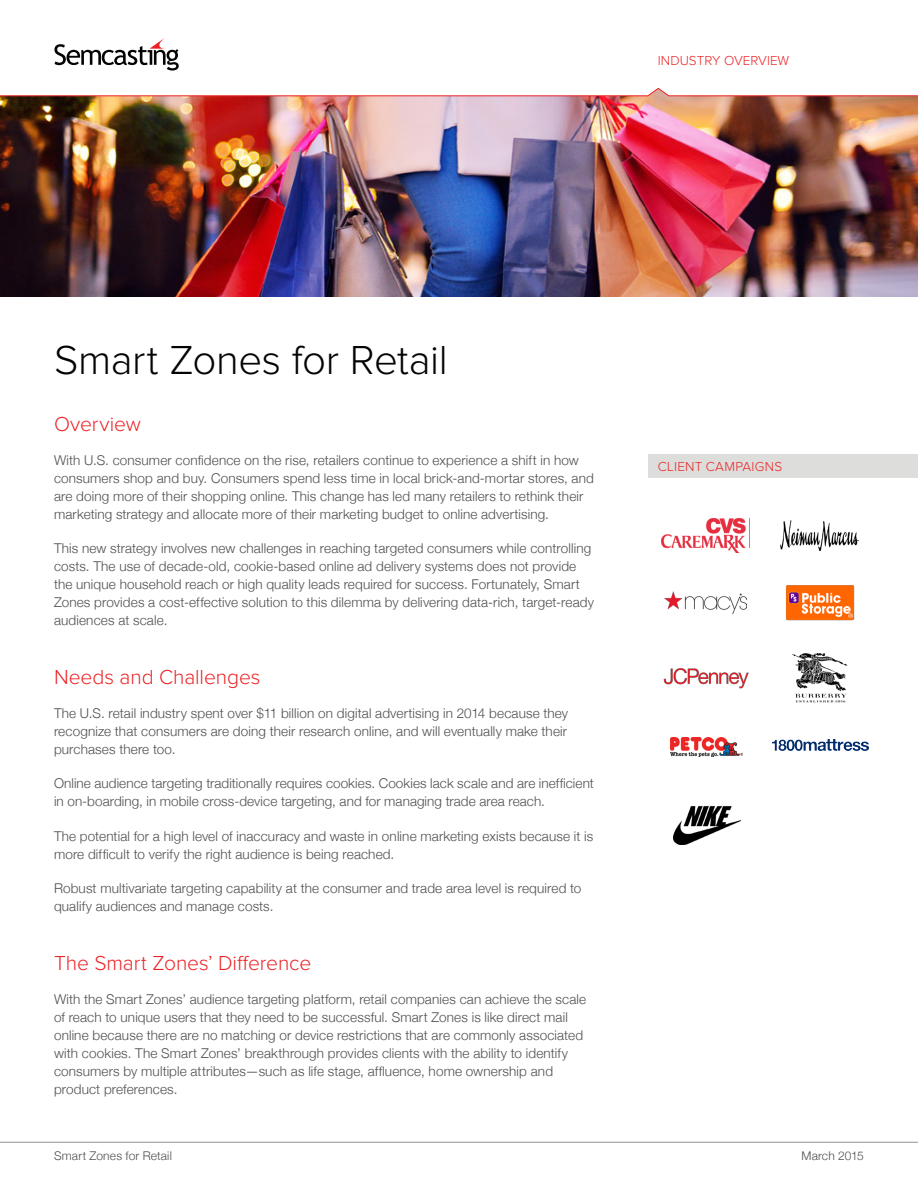
<style>
.page{position:relative;width:918px;height:1188px;background:#fff}
.page>*{position:absolute;margin:0;border:0;box-sizing:border-box;transform-origin:0 0}
.headline{font:300 42px "Proxima Nova";letter-spacing:-.01em;color:#040503}
.subhead{font:300 21px "Proxima Nova";letter-spacing:-.005em;color:#ed2225}
.body{font:300 13.5px/18px "Helvetica Neue";letter-spacing:.01em;color:#4e4f4f}
.Indentifier{font:300 13.5px "Proxima Nova";color:#ed2225}
.side_bar_head{font:300 13.5px "Proxima Nova";letter-spacing:.02em;color:#ed2225}
.footer_date{font:300 12px "Helvetica Neue";letter-spacing:.015em;color:#4e4f4f}
</style>
<div class="page">
<img style="left:0;top:97px;width:918px;height:200px">
<div style="left:648px;top:454px;width:270px;height:24px;background:#dddddb"></div>
<hr style="left:0;top:1142px;width:918px;height:1px;background:#969291">
<svg style="left:0;top:87px;width:918px;height:10px"></svg>
<svg style="left:54px;top:38px;width:125px;height:33px"></svg>
<img style="left:792px;top:653px;width:56px;height:50px">
<img style="left:662px;top:518px;width:88px;height:35px">
<img style="left:664px;top:668px;width:84px;height:20px">
<img style="left:665px;top:592px;width:82px;height:21px">
<img style="left:781px;top:520px;width:78px;height:30px">
<img style="left:674px;top:806px;width:67px;height:38px">
<img style="left:670px;top:738px;width:73px;height:19px">
<img style="left:786px;top:585px;width:69px;height:35px">
<img style="left:772px;top:739px;width:96px;height:11px">
<p class="Indentifier" style="left:658px;top:54px;width:133px">INDUSTRY OVERVIEW</p>
<p class="headline" style="left:54px;top:341px;width:395px">Smart Zones for Retail</p>
<p class="subhead" style="left:54px;top:414px;width:88px">Overview</p>
<p class="body" style="left:54px;top:451px;width:541px">With U.S. consumer confidence on the rise, retailers continue to experience a shift in how consumers shop and buy. Consumers spend less time in local brick-and-mortar stores, and are doing more of their shopping online. This change has led many retailers to rethink their marketing strategy and allocate more of their marketing budget to online advertising.</p>
<p class="body" style="left:54px;top:539px;width:542px">This new strategy involves new challenges in reaching targeted consumers while controlling costs. The use of decade-old, cookie-based online ad delivery systems does not provide the unique household reach or high quality leads required for success. Fortunately, Smart Zones provides a cost-effective solution to this dilemma by delivering data-rich, target-ready audiences at scale.</p>
<p class="subhead" style="left:54px;top:667px;width:208px">Needs and Challenges</p>
<p class="body" style="left:54px;top:704px;width:516px;text-align:justify">The U.S. retail industry spent over $11 billion on digital advertising in 2014 because they recognize that consumers are doing their research online, and will eventually make their purchases there too.</p>
<p class="body" style="left:54px;top:774px;width:541px">Online audience targeting traditionally requires cookies. Cookies lack scale and are inefficient in on-boarding, in mobile cross-device targeting, and for managing trade area reach.</p>
<p class="body" style="left:54px;top:826px;width:541px">The potential for a high level of inaccuracy and waste in online marketing exists because it is more difficult to verify the right audience is being reached.</p>
<p class="body" style="left:54px;top:879px;width:529px">Robust multivariate targeting capability at the consumer and trade area level is required to qualify audiences and manage costs.</p>
<p class="subhead" style="left:54px;top:953px;width:259px">The Smart Zones’ Difference</p>
<p class="body" style="left:54px;top:990px;width:534px">With the Smart Zones’ audience targeting platform, retail companies can achieve the scale of reach to unique users that they need to be successful. Smart Zones is like direct mail online because there are no matching or device restrictions that are commonly associated with cookies. The Smart Zones’ breakthrough provides clients with the ability to identify consumers by multiple attributes—such as life stage, affluence, home ownership and product preferences.</p>
<p class="side_bar_head" style="left:658px;top:461px;width:126px">CLIENT CAMPAIGNS</p>
<p class="footer_date" style="left:54px;top:1148px;width:119px">Smart Zones for Retail</p>
<p class="footer_date" style="left:802px;top:1148px;width:64px">March 2015</p>
</div>
